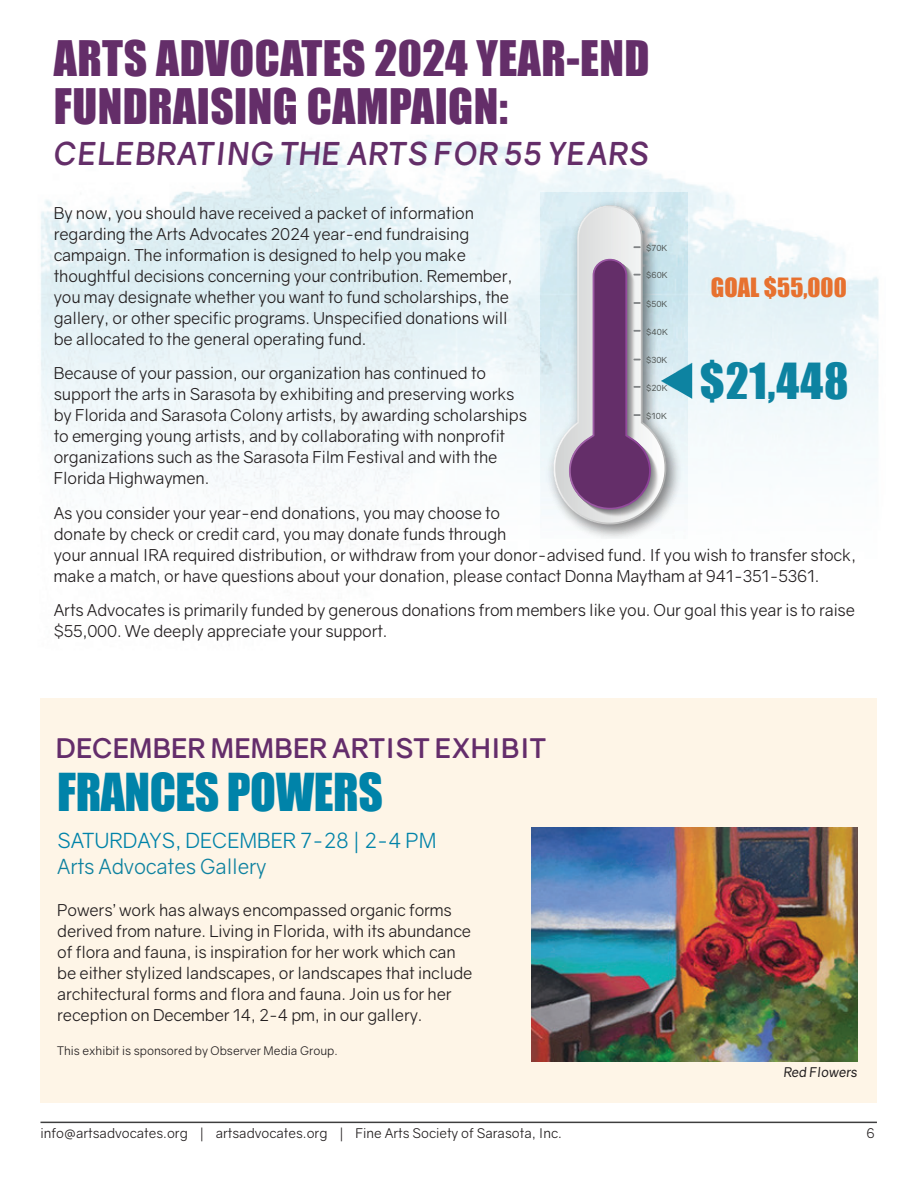
<style>
.page{position:relative;width:918px;height:1188px;background:#fff}
.page>*{position:absolute;margin:0;border:0;box-sizing:border-box;transform-origin:0 0}
.t1{font:48px "Impact";letter-spacing:-.01em;color:#0083a9}
.t2{font:45.75px "Impact";color:#0d83a1}
.t3{font:45px/48px "Impact";letter-spacing:.01em;color:#642e69}
.t4{font:italic 700 31.5px "Gravity";letter-spacing:.02em;color:#642e69}
.t5{font:700 27px "Gravity";color:#642d6b}
.t6{font:24.3px "Impact";color:#e7712f}
.t7{font:21px "Gravity";color:#0083a9}
.t8{font:21px "Gravity";letter-spacing:-.01em;color:#0f82a0}
.t9{font:16.5px/21px "Gravity";letter-spacing:-.01em;color:#231f20}
.t10{font:13.5px "Gravity";color:#231f20}
.t11{font:italic 13.5px "Gravity";color:#231f20}
.t12{font:12px "Gravity";color:#231f20}
.t13{font:8.4px "Gravity";color:#4e5452}
</style>
<div class="page">
<hr style="left:40px;top:1122px;width:837px;height:1px;background:#3e3e3f">
<svg style="left:553px;top:205px;width:139px;height:319px;background:#b7b2c4"></svg>
<div style="left:40px;top:698px;width:838px;height:405px;background:#fef3e2"></div>
<img style="left:532px;top:827px;width:326px;height:234px">
<h3 class="t3" style="left:54px;top:33px;width:597px">ARTS ADVOCATES 2024 YEAR-END<br>FUNDRAISING CAMPAIGN:</h3>
<h3 class="t4" style="left:54px;top:134px;width:597px">CELEBRATING THE ARTS FOR 55 YEARS</h3>
<p class="t9" style="left:54px;top:202px;width:460px">By now, you should have received a packet of information regarding the Arts Advocates 2024 year-end fundraising campaign. The information is designed to help you make thoughtful decisions concerning your contribution. Remember, you may designate whether you want to fund scholarships, the gallery, or other specific programs. Unspecified donations will be allocated to the general operating fund.</p>
<p class="t9" style="left:54px;top:363px;width:475px">Because of your passion, our organization has continued to support the arts in Sarasota by exhibiting and preserving works by Florida and Sarasota Colony artists, by awarding scholarships to emerging young artists, and by collaborating with nonprofit organizations such as the Sarasota Film Festival and with the Florida Highwaymen.</p>
<p class="t9" style="left:54px;top:502px;width:804px">As you consider your year-end donations, you may choose to<br>donate by check or credit card, you may donate funds through<br>your annual IRA required distribution, or withdraw from your donor-advised fund. If you wish to transfer stock, make a match, or have questions about your donation, please contact Donna Maytham at 941-351-5361.</p>
<p class="t9" style="left:54px;top:600px;width:803px">Arts Advocates is primarily funded by generous donations from members like you. Our goal this year is to raise $55,000. We deeply appreciate your support.</p>
<p class="t13" style="left:646px;top:243px;width:23px">$70K</p>
<p class="t13" style="left:646px;top:270px;width:23px">$60K</p>
<h3 class="t6" style="left:711px;top:269px;width:137px">GOAL $55,000</h3>
<p class="t13" style="left:646px;top:299px;width:23px">$50K</p>
<p class="t13" style="left:646px;top:327px;width:23px">$40K</p>
<p class="t13" style="left:646px;top:355px;width:23px">$30K</p>
<h2 class="t2" style="left:700px;top:345px;width:150px">$21,448</h2>
<p class="t13" style="left:646px;top:382px;width:23px">$20K</p>
<p class="t13" style="left:646px;top:411px;width:22px">$10K</p>
<h3 class="t5" style="left:56px;top:731px;width:492px">DECEMBER MEMBER ARTIST EXHIBIT</h3>
<h1 class="t1" style="left:57px;top:755px;width:327px">FRANCES POWERS</h1>
<p class="t7" style="left:57px;top:828px;width:381px">SATURDAYS, DECEMBER 7-28 | 2-4 PM</p>
<p class="t8" style="left:57px;top:853px;width:211px">Arts Advocates Gallery</p>
<p class="t9" style="left:57px;top:899px;width:417px">Powers’ work has always encompassed organic forms derived from nature. Living in Florida, with its abundance of flora and fauna, is inspiration for her work which can be either stylized landscapes, or landscapes that include architectural forms and flora and fauna. Join us for her reception on December 14, 2-4 pm, in our gallery.</p>
<p class="t12" style="left:57px;top:1043px;width:282px">This exhibit is sponsored by Observer Media Group.</p>
<p class="t11" style="left:784px;top:1063px;width:75px">Red Flowers</p>
<p class="t10" style="left:40px;top:1125px;width:523px">info@artsadvocates.org | artsadvocates.org | Fine Arts Society of Sarasota, Inc.</p>
<p class="t10" style="left:866px;top:1125px;width:10px">6</p>
</div>
